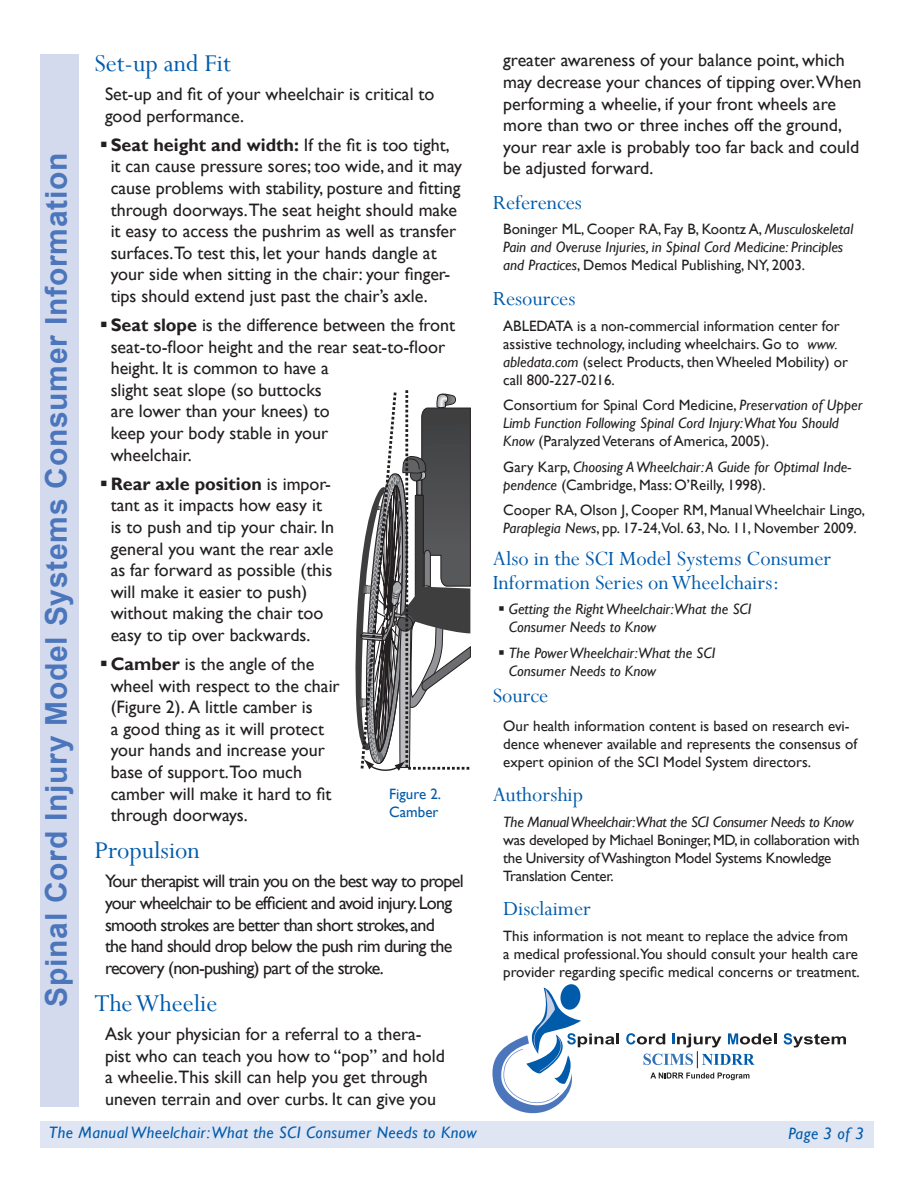
<style>
.page{position:relative;width:918px;height:1188px;background:#fff}
.page>*{position:absolute;margin:0;border:0;box-sizing:border-box;transform-origin:0 0}
.t1{font:700 30px "Arial";letter-spacing:.025em;color:#4b76bb}
.Subhead_1{font:27px "Perpetua";color:#015bab}
.Subhead_2{font:22.5px/24px "Perpetua";color:#015bab}
.Body_text{font:22.5px "Perpetua";color:#015bab}
.Bullet_1{font:18px/21.6px "Gill Sans";color:#231f20}
.Body_text-2{font:18px/21.6px "Gill Sans";color:#231f20}
.Body_text-3{font:18px/21.6px "Gill Sans";letter-spacing:-.04em;color:#231f20}
.footer_text{font:italic 16.5px "Gill Sans";letter-spacing:.025em;color:#015bab}
.Body_text-4{font:15px/18px "Gill Sans";color:#231f20}
.Body_text-5{font:italic 15px/18px "Gill Sans";color:#231f20}
.Body_text-6{font:15px/18px "Gill Sans";letter-spacing:-.02em;color:#231f20}
.Bullet_1-2{font:italic 15px/18px "Gill Sans";color:#231f20}
.t2{font:15px/18px "Gill Sans";color:#015bab}
.s1{font-weight:700}
.s2{font-style:normal}
.s3{font-style:italic}
</style>
<div class="page">
<div style="left:40px;top:54px;width:38px;height:1053px;background:#d4daee"></div>
<div style="left:40px;top:1121px;width:834px;height:27px;background:#e0e5f3"></div>
<svg style="left:356px;top:390px;width:115px;height:381px"></svg>
<svg style="left:492px;top:984px;width:127px;height:129px"></svg>
<svg style="left:784px;top:1033px;width:62px;height:14px"></svg>
<svg style="left:626px;top:1033px;width:151px;height:47px"></svg>
<h1 class="t1" style="left:36px;top:1007px;width:856px;rotate:-90deg">Spinal Cord Injury Model Systems Consumer Information</h1>
<p class="Subhead_1" style="left:94px;top:46px;width:138px">Set-up and Fit</p>
<p class="Body_text-2" style="left:105px;top:84px;width:331px">Set-up and fit of your wheelchair is critical to good performance.</p>
<p class="Bullet_1" style="left:111px;top:134px;width:353px"><span class="s1">Seat height and width:</span> If the fit is too tight, it can cause pressure sores; too wide, and it may cause problems with stability, posture and fitting through doorways.The seat height should make it easy to access the pushrim as well as transfer surfaces.To test this, let your hands dangle at your side when sitting in the chair: your finger&shy;tips should extend just past the chair’s axle.</p>
<p class="Bullet_1" style="left:111px;top:315px;width:346px"><span class="s1">Seat slope</span> is the difference between the front seat-to-floor height and the rear seat-to-floor height. It is common to have a<br>slight seat slope (so buttocks<br>are lower than your knees) to<br>keep your body stable in your<br>wheelchair.</p>
<p class="Bullet_1" style="left:111px;top:473px;width:225px"><span class="s1">Rear axle position</span> is impor&shy;tant as it impacts how easy it is to push and tip your chair. In general you want the rear axle as far forward as possible (this will make it easier to push) without making the chair too easy to tip over backwards.</p>
<p class="Bullet_1" style="left:111px;top:654px;width:231px"><span class="s1">Camber</span> is the angle of the wheel with respect to the chair (Figure 2). A little camber is<br>a good thing as it will protect your hands and increase your base of support.Too much camber will make it hard to fit through doorways.</p>
<p class="Subhead_1" style="left:94px;top:834px;width:107px">Propulsion</p>
<p class="Body_text-3" style="left:105px;top:871px;width:360px">Your therapist will train you on the best way to propel your wheelchair to be efficient and avoid injury. Long smooth strokes are better than short strokes, and<br>the hand should drop below the push rim during the recovery (non-pushing) part of the stroke.</p>
<p class="Subhead_1" style="left:94px;top:986px;width:124px">The Wheelie</p>
<p class="Body_text-2" style="left:105px;top:1024px;width:342px">Ask your physician for a referral to a thera&shy;pist who can teach you how to “pop” and hold a wheelie.This skill can help you get through uneven terrain and over curbs. It can give you</p>
<p class="t2" style="left:389px;top:786px;width:54px">Figure 2.<br>Camber</p>
<p class="footer_text" style="left:49px;top:1123px;width:429px">The Manual Wheelchair: What the SCI Consumer Needs to Know</p>
<p class="Body_text-2" style="left:503px;top:50px;width:360px">greater awareness of your balance point, which may decrease your chances of tipping over.When performing a wheelie, if your front wheels are more than two or three inches off the ground, your rear axle is probably too far back and could be adjusted forward.</p>
<p class="Subhead_2" style="left:493px;top:190px;width:91px">References</p>
<p class="Body_text-5" style="left:503px;top:221px;width:351px"><span class="s2">Boninger ML, Cooper RA, Fay B, Koontz A,</span> Musculoskeletal<br>Pain and Overuse Injuries, in Spinal Cord Medicine: Principles and Practices<span class="s2">, Demos Medical Publishing, NY, 2003.</span></p>
<p class="Subhead_2" style="left:493px;top:286px;width:84px">Resources</p>
<p class="Body_text-4" style="left:503px;top:317px;width:346px">ABLEDATA is a non-commercial information center for assistive technology, including wheelchairs. Go to <span class="s3">www. abledata.com</span> (select Products, then Wheeled Mobility) or call 800-227-0216.</p>
<p class="Body_text-5" style="left:503px;top:396px;width:361px"><span class="s2">Consortium for Spinal Cord Medicine,</span> Preservation of Upper<br>Limb Function Following Spinal Cord Injury:What You Should<br>Know <span class="s2">(Paralyzed Veterans of America, 2005).</span></p>
<p class="Body_text-5" style="left:503px;top:458px;width:349px"><span class="s2">Gary Karp,</span> Choosing A Wheelchair: A Guide for Optimal Inde&shy;pendence <span class="s2">(Cambridge, Mass: O’Reilly, 1998).</span></p>
<p class="Body_text-4" style="left:503px;top:501px;width:363px">Cooper RA, Olson J, Cooper RM, Manual Wheelchair Lingo,<br><span class="s3">Paraplegia News</span>, pp. 17-24,Vol. 63, No. 11, November 2009.</p>
<p class="Subhead_2" style="left:493px;top:546px;width:340px">Also in the SCI Model Systems Consumer<br>Information Series on Wheelchairs:</p>
<p class="Bullet_1-2" style="left:509px;top:600px;width:244px">Getting the Right Wheelchair:What the SCI<br>Consumer Needs to Know</p>
<p class="Bullet_1-2" style="left:509px;top:644px;width:208px">The Power Wheelchair:What the SCI<br>Consumer Needs to Know</p>
<p class="Subhead_2" style="left:493px;top:683px;width:57px">Source</p>
<p class="Body_text-4" style="left:503px;top:717px;width:355px">Our health information content is based on research evi&shy;dence whenever available and represents the consensus of expert opinion of the SCI Model System directors.</p>
<p class="Subhead_2" style="left:493px;top:783px;width:92px">Authorship</p>
<p class="Body_text-6" style="left:503px;top:813px;width:358px"><span class="s3">The Manual Wheelchair:What the SCI Consumer Needs to Know </span>was developed by Michael Boninger, MD, in collaboration with the University of Washington Model Systems Knowledge Translation Center.</p>
<p class="Body_text" style="left:503px;top:895px;width:89px">Disclaimer</p>
<p class="Body_text-4" style="left:503px;top:927px;width:358px">This information is not meant to replace the advice from<br>a medical professional.You should consult your health care provider regarding specific medical concerns or treatment.</p>
<p class="footer_text" style="left:788px;top:1123px;width:77px">Page 3 of 3</p>
</div>
